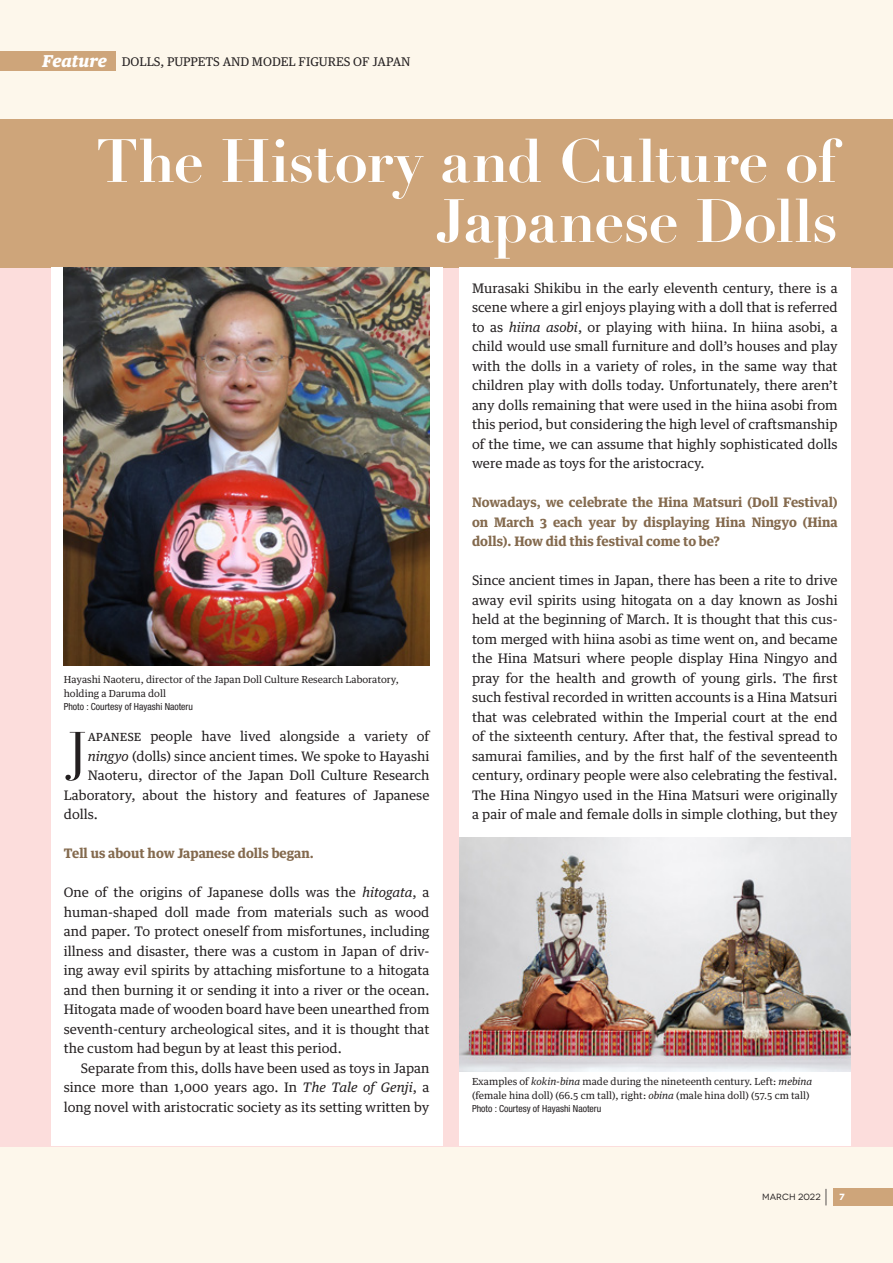
<style>
.page{position:relative;width:893px;height:1263px;background:#fdf7eb}
.page>*{position:absolute;margin:0;border:0;box-sizing:border-box;transform-origin:0 0}
.t1{font:300 68.85px "Prumo Display";color:#231f20}
.t2{font:700 60px/60px "Didot";letter-spacing:-.01em;color:#fff;text-align:right}
.t3{font:13.2px/19.5px "Guardian Text Egyp";color:#231f20;text-align:justify}
.t4{font:700 13.2px/19.5px "Guardian Text Egyp";color:#846a4e;text-align:justify}
.t5{font:12px "Guardian Text Egyp";color:#231f20}
.t6{font:9.75px/13.5px "Guardian Text Egyp";color:#231f20}
.t7{font:condensed 9.75px "Helvetica Neue LT Pro";color:#231f20}
.t8{font:9px "Novecentowide";letter-spacing:.015em;color:#231f20}
.s1{font-weight:900;font-style:italic;font-size:16.5px;color:#fff}
.s2{font-style:italic}
.s3{font-weight:300;font-size:19.5px}
.s4{font-weight:700;color:#fff}
</style>
<div class="page">
<div style="left:0;top:51px;width:115px;height:20px;background:#cea57a"></div>
<div style="left:0;top:202px;width:893px;height:944px;background:#fcdbdb"></div>
<div style="left:0;top:119px;width:893px;height:149px;background:#cea57a"></div>
<div style="left:833px;top:1188px;width:60px;height:18px;background:#cea57a"></div>
<div style="left:51px;top:268px;width:391px;height:878px;background:#fff"></div>
<div style="left:459px;top:268px;width:391px;height:878px;background:#fff"></div>
<img style="left:64px;top:268px;width:365px;height:397px">
<img style="left:459px;top:837px;width:391px;height:234px">
<p class="t5" style="left:43px;top:52px;width:369px"><span class="s1">Feature</span> DOLLS, PUPPETS AND MODEL FIGURES OF JAPAN</p>
<h2 class="t2" style="left:96px;top:131px;width:743px">The History and Culture of<br>Japanese Dolls</h2>
<p class="t6" style="left:64px;top:672px;width:336px">Hayashi Naoteru, director of the Japan Doll Culture Research Laboratory, holding a Daruma doll</p>
<p class="t7" style="left:64px;top:701px;width:131px">Photo : Courtesy of Hayashi Naoteru</p>
<h1 class="t1" style="left:64px;top:716px;width:25px">J</h1>
<p class="t3" style="left:88px;top:725px;width:343px">apanese people have lived alongside a variety of</p>
<p class="t3" style="left:88px;top:745px;width:343px"><span class="s2">ningyo</span> (dolls) since ancient times. We spoke to Hayashi</p>
<p class="t3" style="left:88px;top:764px;width:343px">Naoteru, director of the Japan Doll Culture Research</p>
<p class="t3" style="left:64px;top:784px;width:367px">Laboratory, about the history and features of Japanese</p>
<p class="t3" style="left:64px;top:803px;width:36px">dolls.</p>
<p class="t4" style="left:64px;top:842px;width:252px">Tell us about how Japanese dolls began.</p>
<p class="t3" style="left:64px;top:881px;width:367px">One of the origins of Japanese dolls was the <span class="s2">hitogata</span>, a human-shaped doll made from materials such as wood and paper. To protect oneself from misfortunes, including illness and disaster, there was a custom in Japan of driv&shy;ing away evil spirits by attaching misfortune to a hitogata and then burning it or sending it into a river or the ocean.<br>Hitogata made of wooden board have been unearthed from seventh-century archeological sites, and it is thought that the custom had begun by at least this period.</p>
<p class="t3" style="left:64px;top:1057px;width:367px;text-indent:17px">Separate from this, dolls have been used as toys in Japan since more than 1,000 years ago. In <span class="s2">The Tale of Genji</span>, a long novel with aristocratic society as its setting written by</p>
<p class="t3" style="left:472px;top:277px;width:367px">Murasaki Shikibu in the early eleventh century, there is a scene where a girl enjoys playing with a doll that is referred to as <span class="s2">hiina asobi</span>, or playing with hiina. In hiina asobi, a child would use small furniture and doll’s houses and play with the dolls in a variety of roles, in the same way that children play with dolls today. Unfortunately, there aren’t any dolls remaining that were used in the hiina asobi from this period, but considering the high level of craftsmanship of the time, we can assume that highly sophisticated dolls were made as toys for the aristocracy.</p>
<p class="t4" style="left:472px;top:491px;width:367px">Nowadays, we celebrate the Hina Matsuri (Doll Festival) on March 3 each year by displaying Hina Ningyo (Hina dolls). How did this festival come to be?</p>
<p class="t3" style="left:472px;top:569px;width:367px">Since ancient times in Japan, there has been a rite to drive away evil spirits using hitogata on a day known as Joshi held at the beginning of March. It is thought that this cus&shy;tom merged with hiina asobi as time went on, and became the Hina Matsuri where people display Hina Ningyo and pray for the health and growth of young girls. The first such festival recorded in written accounts is a Hina Matsuri that was celebrated within the Imperial court at the end of the sixteenth century. After that, the festival spread to samurai families, and by the first half of the seventeenth century, ordinary people were also celebrating the festival.<br>The Hina Ningyo used in the Hina Matsuri were originally a pair of male and female dolls in simple clothing, but they</p>
<p class="t6" style="left:472px;top:1074px;width:342px">Examples of <span class="s2">kokin-bina</span> made during the nineteenth century. Left: <span class="s2">mebina </span>(female hina doll) (66.5 cm tall), right: <span class="s2">obina</span> (male hina doll) (57.5 cm tall)</p>
<p class="t7" style="left:472px;top:1103px;width:131px">Photo : Courtesy of Hayashi Naoteru</p>
<p class="t8" style="left:762px;top:1192px;width:84px">MARCH 2022 <span class="s3">|</span> <span class="s4">7</span></p>
</div>
